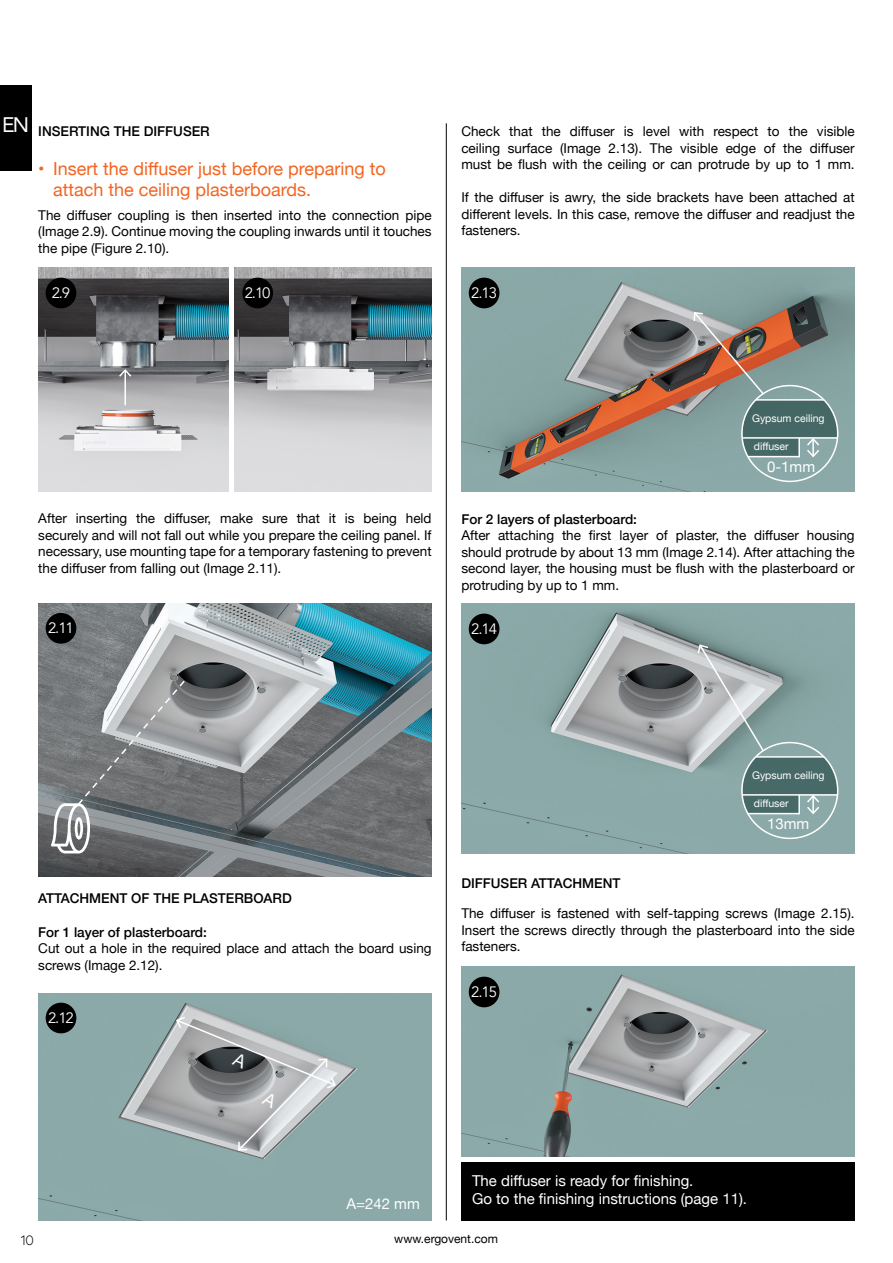
<style>
.page{position:relative;width:893px;height:1263px;background:#fff}
.page>*{position:absolute;margin:0;border:0;box-sizing:border-box;transform-origin:0 0}
.t1{font:21px "Avenir";color:#fff}
.t2{font:18px/21px "Helvetica Neue";color:#f26522}
.t3{font:15px/18px "Helvetica Neue";color:#fff}
.t4{font:15px "Avenir";letter-spacing:-.075em;color:#fff}
.t5{font:13.5px/16.5px "Helvetica Neue";color:#000;text-align:justify}
.t6{font:500 13.5px "Helvetica Neue";color:#000}
.t7{font:300 13.5px "MADETOMMY";color:#000}
.t8{font:12px "Helvetica Neue";color:#000}
.t9{font:10.5px "Helvetica Neue";color:#fff}
</style>
<div class="page">
<img style="left:461px;top:603px;width:394px;height:250px">
<img style="left:461px;top:268px;width:394px;height:223px">
<div style="left:461px;top:1161px;width:394px;height:59px;background:#000"></div>
<img style="left:38px;top:268px;width:191px;height:223px">
<img style="left:235px;top:268px;width:197px;height:223px">
<img style="left:38px;top:603px;width:394px;height:274px">
<div style="left:38px;top:993px;width:394px;height:227px;background:#8ba9a9"></div>
<img style="left:461px;top:967px;width:394px;height:189px">
<hr style="left:446px;top:123px;width:1px;height:1097px;background:#000">
<hr style="left:124px;top:370px;width:2px;height:35px;background:#fff">
<svg style="left:118px;top:368px;width:15px;height:10px"></svg>
<svg style="left:693px;top:311px;width:144px;height:147px;background:#82857e"></svg>
<svg style="left:697px;top:643px;width:140px;height:172px;background:#8ca4a3"></svg>
<div style="left:46px;top:278px;width:30px;height:30px;background:#000;border-radius:50%"></div>
<div style="left:46px;top:613px;width:30px;height:31px;background:#000;border-radius:50%"></div>
<div style="left:46px;top:1003px;width:30px;height:30px;background:#000;border-radius:50%"></div>
<div style="left:242px;top:278px;width:31px;height:30px;background:#000;border-radius:50%"></div>
<div style="left:469px;top:278px;width:30px;height:30px;background:#000;border-radius:50%"></div>
<div style="left:469px;top:614px;width:30px;height:30px;background:#000;border-radius:50%"></div>
<div style="left:469px;top:977px;width:30px;height:30px;background:#000;border-radius:50%"></div>
<svg style="left:51px;top:679px;width:135px;height:174px;background:#85878a"></svg>
<div style="left:0;top:85px;width:31px;height:85px;background:#000"></div>
<svg style="left:175px;top:1015px;width:162px;height:137px;background:#9fa7a9"></svg>
<h1 class="t1" style="left:2px;top:108px;width:29px">EN</h1>
<p class="t6" style="left:38px;top:121px;width:173px">INSERTING THE DIFFUSER</p>
<h2 class="t2" style="left:38px;top:159px;width:8px">•</h2>
<h2 class="t2" style="left:53px;top:159px;width:334px">Insert the diffuser just before preparing to attach the ceiling plasterboards.</h2>
<p class="t5" style="left:38px;top:207px;width:395px">The diffuser coupling is then inserted into the connection pipe (Image 2.9). Continue moving the coupling inwards until it touches the pipe (Figure 2.10).</p>
<p class="t5" style="left:461px;top:124px;width:395px">Check that the diffuser is level with respect to the visible ceiling surface (Image 2.13). The visible edge of the diffuser must be flush with the ceiling or can protrude by up to 1 mm.</p>
<p class="t5" style="left:461px;top:190px;width:395px">If the diffuser is awry, the side brackets have been attached at different levels. In this case, remove the diffuser and readjust the fasteners.</p>
<p class="t4" style="left:52px;top:284px;width:20px">2.9</p>
<p class="t4" style="left:245px;top:284px;width:27px">2.10</p>
<p class="t4" style="left:471px;top:284px;width:27px">2.13</p>
<p class="t5" style="left:38px;top:511px;width:395px">After inserting the diffuser, make sure that it is being held securely and will not fall out while you prepare the ceiling panel. If necessary, use mounting tape for a temporary fastening to prevent the diffuser from falling out (Image 2.11).</p>
<p class="t4" style="left:48px;top:619px;width:27px">2.11</p>
<p class="t9" style="left:752px;top:411px;width:74px">Gypsum ceiling</p>
<p class="t9" style="left:754px;top:439px;width:36px">diffuser</p>
<p class="t3" style="left:767px;top:459px;width:50px">0-1mm</p>
<p class="t6" style="left:461px;top:508px;width:177px">For 2 layers of plasterboard:</p>
<p class="t5" style="left:461px;top:528px;width:395px">After attaching the first layer of plaster, the diffuser housing should protrude by about 13 mm (Image 2.14). After attaching the second layer, the housing must be flush with the plasterboard or protruding by up to 1 mm.</p>
<p class="t4" style="left:471px;top:620px;width:27px">2.14</p>
<p class="t6" style="left:38px;top:888px;width:255px">ATTACHMENT OF THE PLASTERBOARD</p>
<p class="t6" style="left:38px;top:921px;width:170px">For 1 layer of plasterboard:</p>
<p class="t5" style="left:38px;top:941px;width:395px">Cut out a hole in the required place and attach the board using screws (Image 2.12).</p>
<p class="t4" style="left:48px;top:1009px;width:27px">2.12</p>
<p class="t9" style="left:752px;top:768px;width:74px">Gypsum ceiling</p>
<p class="t9" style="left:754px;top:796px;width:36px">diffuser</p>
<p class="t6" style="left:461px;top:872px;width:161px">DIFFUSER ATTACHMENT</p>
<p class="t3" style="left:767px;top:816px;width:44px">13mm</p>
<p class="t5" style="left:461px;top:906px;width:395px">The diffuser is fastened with self-tapping screws (Image 2.15).<br>Insert the screws directly through the plasterboard into the side fasteners.</p>
<p class="t4" style="left:471px;top:983px;width:27px">2.15</p>
<p class="t3" style="left:346px;top:1196px;width:75px">A=242 mm</p>
<p class="t3" style="left:472px;top:1172px;width:277px">The diffuser is ready for finishing.<br>Go to the finishing instructions (page 11).</p>
<p class="t7" style="left:20px;top:1232px;width:15px">10</p>
<p class="t8" style="left:394px;top:1230px;width:105px">www.ergovent.com</p>
</div>
